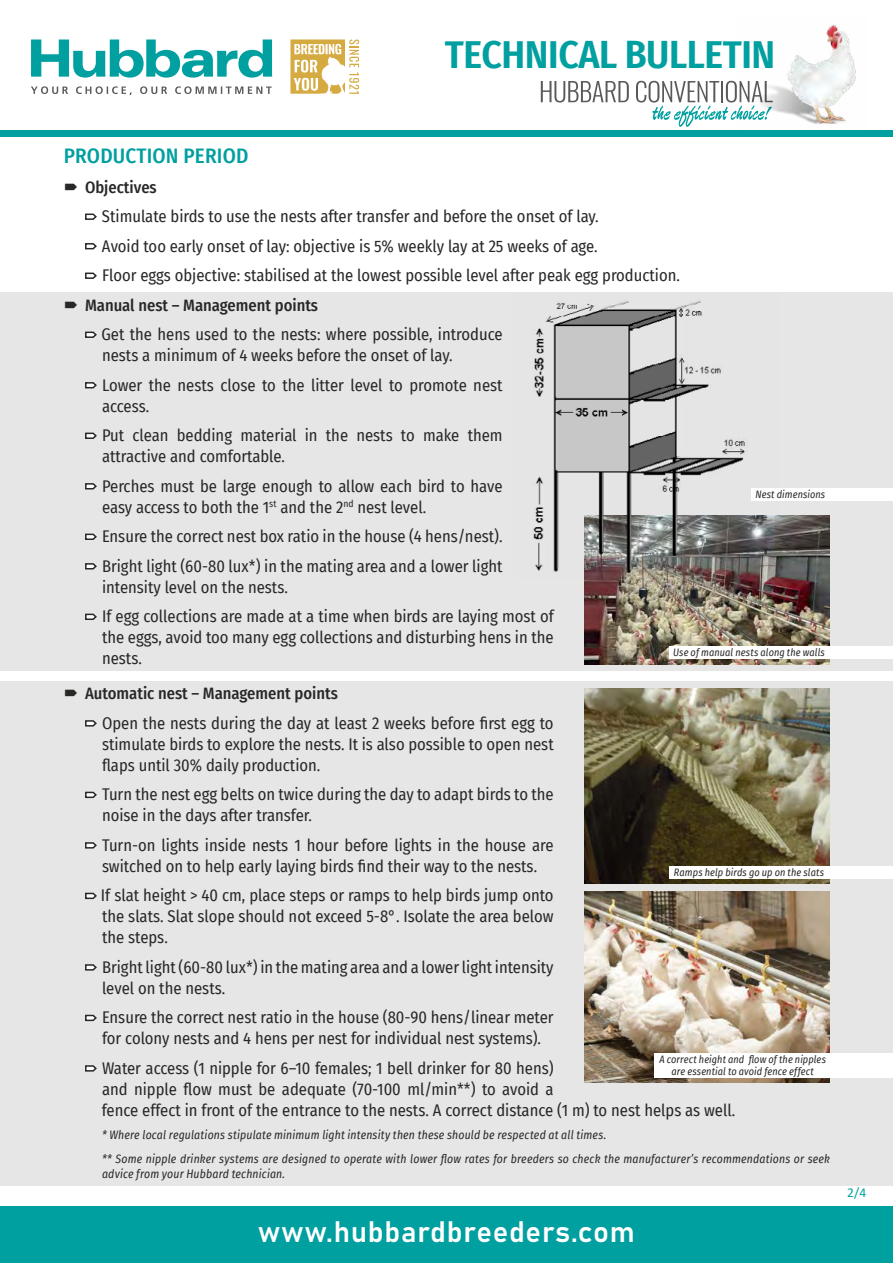
<style>
.page{position:relative;width:893px;height:1263px;background:#fff}
.page>*{position:absolute;margin:0;border:0;box-sizing:border-box;transform-origin:0 0}
.t1{font:600 39px "Fira Sans Condensed";letter-spacing:-.01em;color:#009fa0}
.t2{font:29.25px "Bahnschrift";letter-spacing:.025em;color:#fff}
.t3{font:500 21px "Fira Sans Condensed";letter-spacing:.01em;color:#009fa0}
.t4{font:16.5px/21px "Fira Sans Condensed";color:#282827}
.t5{font:500 16.5px "Fira Sans Condensed";color:#282827}
.t6{font:13.5px "Calibri";color:#009fa0}
.t7{font:italic 12px/23.5px "Fira Sans Condensed";letter-spacing:.015em;color:#282827}
.t8{font:italic 10.5px/12px "Fira Sans Condensed";letter-spacing:.01em;color:#282827;text-align:center}
</style>
<div class="page">
<div style="left:0;top:1206px;width:893px;height:57px;background:#009fa0"></div>
<svg style="left:541px;top:81px;width:88px;height:22px"></svg>
<svg style="left:636px;top:81px;width:102px;height:46px"></svg>
<img style="left:738px;top:24px;width:118px;height:100px">
<div style="left:0;top:292px;width:893px;height:379px;background:#e6e6e6"></div>
<div style="left:0;top:681px;width:893px;height:504px;background:#e6e6e6"></div>
<svg style="left:85px;top:213px;width:12px;height:7px"></svg>
<svg style="left:85px;top:243px;width:12px;height:7px"></svg>
<svg style="left:85px;top:272px;width:12px;height:7px"></svg>
<svg style="left:85px;top:331px;width:12px;height:7px"></svg>
<svg style="left:85px;top:382px;width:12px;height:7px"></svg>
<svg style="left:85px;top:432px;width:12px;height:7px"></svg>
<svg style="left:85px;top:483px;width:12px;height:7px"></svg>
<svg style="left:85px;top:533px;width:12px;height:7px"></svg>
<svg style="left:85px;top:563px;width:12px;height:7px"></svg>
<svg style="left:85px;top:613px;width:12px;height:7px"></svg>
<svg style="left:85px;top:720px;width:12px;height:7px"></svg>
<svg style="left:85px;top:791px;width:12px;height:8px"></svg>
<svg style="left:85px;top:842px;width:12px;height:7px"></svg>
<svg style="left:85px;top:892px;width:12px;height:8px"></svg>
<svg style="left:85px;top:964px;width:12px;height:7px"></svg>
<svg style="left:85px;top:1014px;width:12px;height:8px"></svg>
<svg style="left:85px;top:1065px;width:12px;height:7px"></svg>
<img style="left:584px;top:689px;width:245px;height:194px">
<img style="left:584px;top:891px;width:245px;height:191px">
<div style="left:654px;top:1053px;width:239px;height:25px;background:#fff"></div>
<div style="left:752px;top:488px;width:141px;height:12px;background:#fff"></div>
<img style="left:584px;top:515px;width:245px;height:149px">
<div style="left:669px;top:646px;width:224px;height:13px;background:#fff"></div>
<img style="left:533px;top:300px;width:246px;height:279px">
<div style="left:669px;top:866px;width:224px;height:13px;background:#fff"></div>
<div style="left:0;top:130px;width:893px;height:7px;background:#009fa0"></div>
<svg style="left:290px;top:39px;width:69px;height:55px"></svg>
<svg style="left:31px;top:40px;width:241px;height:38px"></svg>
<svg style="left:31px;top:86px;width:241px;height:9px"></svg>
<h1 class="t1" style="left:445px;top:23px;width:332px">TECHNICAL BULLETIN</h1>
<p class="t3" style="left:64px;top:139px;width:186px">PRODUCTION PERIOD</p>
<p class="t5" style="left:85px;top:174px;width:73px">Objectives</p>
<p class="t4" style="left:102px;top:201px;width:579px;line-height:29.5px">Stimulate birds to use the nests after transfer and before the onset of lay.<br>Avoid too early onset of lay: objective is 5% weekly lay at 25 weeks of age.<br>Floor eggs objective: stabilised at the lowest possible level after peak egg production.</p>
<p class="t5" style="left:85px;top:292px;width:235px">Manual nest – Management points</p>
<p class="t4" style="left:101px;top:323px;width:403px">Get the hens used to the nests: where possible, introduce nests a minimum of 4 weeks before the onset of lay.</p>
<p class="t4" style="left:102px;top:374px;width:402px">Lower the nests close to the litter level to promote nest access.</p>
<p class="t4" style="left:102px;top:424px;width:402px">Put clean bedding material in the nests to make them attractive and comfortable.</p>
<p class="t4" style="left:102px;top:475px;width:402px">Perches must be large enough to allow each bird to have easy access to both the 1<sup>st</sup> and the 2<sup>nd</sup> nest level.</p>
<p class="t4" style="left:102px;top:521px;width:402px;line-height:29.5px">Ensure the correct nest box ratio in the house (4 hens/nest).<br>Bright light (60-80 lux*) in the mating area and a lower light</p>
<p class="t4" style="left:102px;top:572px;width:453px;line-height:29.5px">intensity level on the nests.<br>If egg collections are made at a time when birds are laying most of</p>
<p class="t4" style="left:102px;top:626px;width:453px">the eggs, avoid too many egg collections and disturbing hens in the nests.</p>
<p class="t5" style="left:85px;top:680px;width:254px">Automatic nest – Management points</p>
<p class="t4" style="left:102px;top:712px;width:453px;text-align:justify">Open the nests during the day at least 2 weeks before first egg to stimulate birds to explore the nests. It is also possible to open nest flaps until 30% daily production.</p>
<p class="t4" style="left:102px;top:784px;width:453px">Turn the nest egg belts on twice during the day to adapt birds to the noise in the days after transfer.</p>
<p class="t4" style="left:102px;top:834px;width:453px">Turn-on lights inside nests 1 hour before lights in the house are switched on to help early laying birds find their way to the nests.</p>
<p class="t4" style="left:101px;top:885px;width:454px;text-align:justify">If slat height &gt; 40 cm, place steps or ramps to help birds jump onto the slats. Slat slope should not exceed 5-8°. Isolate the area below the steps.</p>
<p class="t4" style="left:102px;top:956px;width:453px">Bright light (60-80 lux*) in the mating area and a lower light intensity level on the nests.</p>
<p class="t4" style="left:102px;top:1007px;width:453px">Ensure the correct nest ratio in the house (80-90 hens/linear meter for colony nests and 4 hens per nest for individual nest systems).</p>
<p class="t4" style="left:102px;top:1057px;width:635px">Water access (1 nipple for 6–10 females; 1 bell drinker for 80 hens)<br>and nipple flow must be adequate (70-100 ml/min**) to avoid a<br>fence effect in front of the entrance to the nests. A correct distance (1 m) to nest helps as well.</p>
<p class="t7" style="left:102px;top:1123px;width:729px">* Where local regulations stipulate minimum light intensity then these should be respected at all times.<br>** Some nipple drinker systems are designed to operate with lower flow rates for breeders so check the manufacturer’s recommendations or seek</p>
<p class="t7" style="left:102px;top:1162px;width:185px">advice from your Hubbard technician.</p>
<p class="t8" style="left:755px;top:488px;width:71px">Nest dimensions</p>
<p class="t8" style="left:673px;top:646px;width:153px">Use of manual nests along the walls</p>
<p class="t8" style="left:674px;top:866px;width:152px">Ramps help birds go up on the slats</p>
<p class="t8" style="left:659px;top:1053px;width:168px">A correct height and flow of the nipples are essential to avoid fence effect</p>
<h2 class="t2" style="left:258px;top:1210px;width:378px">www.hubbardbreeders.com</h2>
<p class="t6" style="left:847px;top:1183px;width:20px">2/4</p>
</div>
